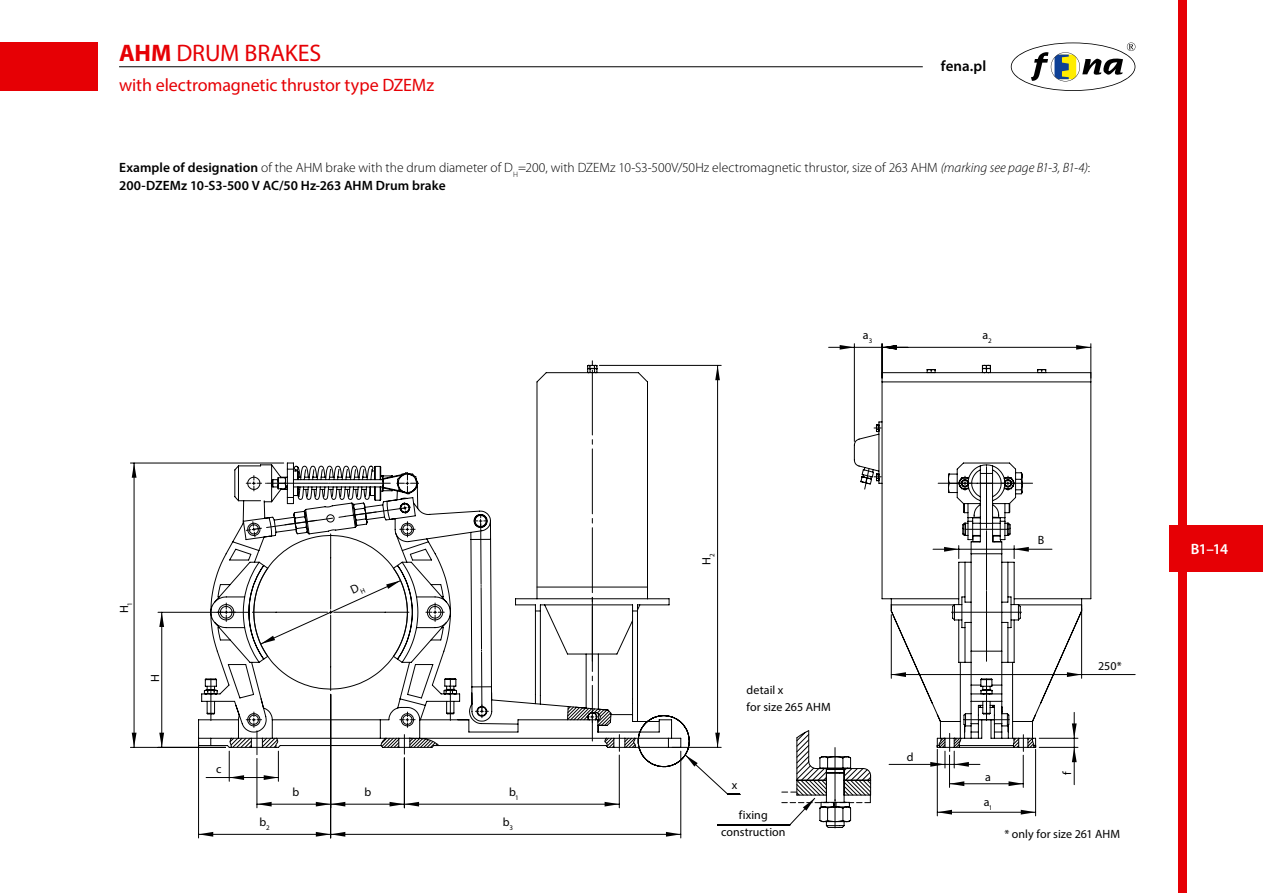
<style>
.page{position:relative;width:1263px;height:893px;background:#fff}
.page>*{position:absolute;margin:0;border:0;box-sizing:border-box;transform-origin:0 0}
.t1{font:24px "Myriad Pro";letter-spacing:-.005em;color:#e60005}
.t2{font:18px "Myriad Pro";letter-spacing:-.01em;color:#e60005}
.t3{font:600 15px "Myriad Pro";letter-spacing:.005em;color:#000}
.t4{font:600 15px "Myriad Pro";color:#fff}
.t5{font:300 13.5px/18px "Myriad Pro";color:#000}
.t6{font:12px/16.5px "Myriad Pro";letter-spacing:.01em;color:#000}
.s1{font-weight:700}
.s2{font-weight:600}
.s3{font-style:italic}
</style>
<div class="page">
<div style="left:1178px;top:0;width:8px;height:893px;background:#e60005"></div>
<div style="left:1169px;top:525px;width:94px;height:47px;background:#e60005"></div>
<svg style="left:1011px;top:43px;width:124px;height:48px"></svg>
<hr style="left:119px;top:67px;width:804px;height:1px;background:#000">
<div style="left:0;top:43px;width:98px;height:48px;background:#e60005"></div>
<svg style="left:130px;top:343px;width:1006px;height:495px"></svg>
<svg style="left:198px;top:364px;width:483px;height:384px"></svg>
<svg style="left:938px;top:748px;width:97px;height:3px"></svg>
<svg style="left:853px;top:364px;width:238px;height:384px"></svg>
<svg style="left:782px;top:730px;width:89px;height:98px"></svg>
<svg style="left:246px;top:502px;width:169px;height:188px"></svg>
<h1 class="t1" style="left:119px;top:38px;width:204px"><span class="s1">AHM</span> DRUM BRAKES</h1>
<h2 class="t2" style="left:119px;top:73px;width:316px">with electromagnetic thrustor type DZEMz</h2>
<p class="t3" style="left:941px;top:57px;width:47px">fena.pl</p>
<p class="t5" style="left:119px;top:159px;width:973px"><span class="s2">Example of designation</span> of the AHM brake with the drum diameter of D<sub>H</sub>=200, with DZEMz 10-S3-500V/50Hz electromagnetic thrustor, size of 263 AHM <span class="s3">(marking see page B1-3, B1-4)</span>:<br><span class="s2">200-DZEMz 10-S3-500 V AC/50 Hz-263 AHM Drum brake</span></p>
<p class="t6" style="left:863px;top:327px;width:11px">a<sub>3</sub></p>
<p class="t6" style="left:982px;top:327px;width:11px">a<sub>2</sub></p>
<p class="t6" style="left:116px;top:613px;width:13px;rotate:-90deg">H<sub>1</sub></p>
<p class="t6" style="left:147px;top:682px;width:9px;rotate:-90deg">H</p>
<p class="t6" style="left:216px;top:760px;width:7px">c</p>
<p class="t6" style="left:292px;top:784px;width:8px">b</p>
<p class="t6" style="left:365px;top:784px;width:8px">b</p>
<p class="t6" style="left:509px;top:784px;width:11px">b<sub>1</sub></p>
<p class="t6" style="left:260px;top:814px;width:12px">b<sub>2</sub></p>
<p class="t6" style="left:503px;top:814px;width:12px">b<sub>3</sub></p>
<p class="t6" style="left:698px;top:565px;width:13px;rotate:-90deg">H<sub>2</sub></p>
<p class="t6" style="left:747px;top:682px;width:86px">detail x<br>for size 265 AHM</p>
<p class="t6" style="left:732px;top:776px;width:7px">x</p>
<p class="t6" style="left:721px;top:807px;width:66px;text-align:center">fixing construction</p>
<p class="t6" style="left:907px;top:749px;width:8px">d</p>
<p class="t6" style="left:1038px;top:531px;width:8px">B</p>
<p class="t6" style="left:1098px;top:658px;width:25px">250*</p>
<p class="t6" style="left:984px;top:763px;width:10px;line-height:25.7px">a a<sub>1</sub></p>
<p class="t6" style="left:1059px;top:775px;width:5px;rotate:-90deg">f</p>
<p class="t6" style="left:1004px;top:825px;width:117px">* only for size 261 AHM</p>
<p class="t4" style="left:1191px;top:540px;width:39px">B1–14</p>
</div>
